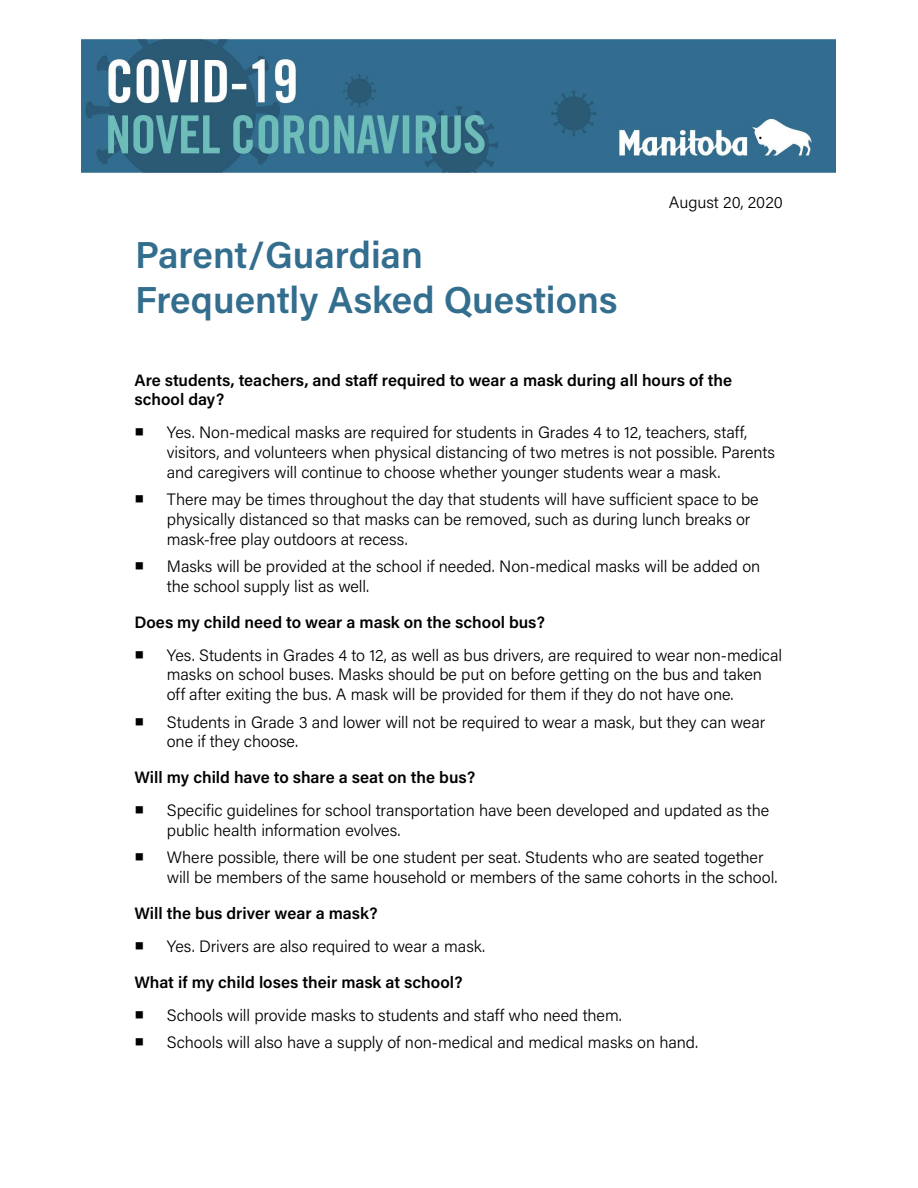
<style>
.page{position:relative;width:918px;height:1188px;background:#fff}
.page>*{position:absolute;margin:0;border:0;box-sizing:border-box;transform-origin:0 0}
.Head_A_blue{font:600 37.5px/45px "Acumin Pro";color:#336e8f}
.Paragraph_Style__5{font:300 16.5px/19.8px "Acumin Pro";letter-spacing:-.005em;color:#000}
.Paragraph__12_semibo{font:600 16.5px/19.8px "Acumin Pro";color:#000}
.s1{font-family:"Arial Unicode MS";font-weight:400}
</style>
<div class="page">
<img style="left:81px;top:38px;width:755px;height:135px">
<h1 class="Head_A_blue" style="left:135px;top:231px;width:484px">Parent/Guardian<br>Frequently Asked Questions</h1>
<p class="Paragraph_Style__5" style="left:669px;top:192px;width:116px">August 20, 2020</p>
<p class="Paragraph__12_semibo" style="left:134px;top:369px;width:599px">Are students, teachers, and staff required to wear a mask during all hours of the school day?</p>
<p class="Paragraph_Style__5" style="left:167px;top:422px;width:610px;text-indent:-32px"><span class="s1">■</span> Yes. Non-medical masks are required for students in Grades 4 to 12, teachers, staff, visitors, and volunteers when physical distancing of two metres is not possible. Parents and caregivers will continue to choose whether younger students wear a mask.</p>
<p class="Paragraph_Style__5" style="left:167px;top:489px;width:593px;text-indent:-32px"><span class="s1">■</span> There may be times throughout the day that students will have sufficient space to be physically distanced so that masks can be removed, such as during lunch breaks or mask-free play outdoors at recess.</p>
<p class="Paragraph_Style__5" style="left:167px;top:556px;width:595px;text-indent:-32px"><span class="s1">■</span> Masks will be provided at the school if needed. Non-medical masks will be added on the school supply list as well.</p>
<p class="Paragraph__12_semibo" style="left:134px;top:611px;width:412px">Does my child need to wear a mask on the school bus?</p>
<p class="Paragraph_Style__5" style="left:167px;top:644px;width:617px;text-indent:-32px"><span class="s1">■</span> Yes. Students in Grades 4 to 12, as well as bus drivers, are required to wear non-medical masks on school buses. Masks should be put on before getting on the bus and taken off after exiting the bus. A mask will be provided for them if they do not have one.</p>
<p class="Paragraph_Style__5" style="left:167px;top:711px;width:600px;text-indent:-32px"><span class="s1">■</span> Students in Grade 3 and lower will not be required to wear a mask, but they can wear one if they choose.</p>
<p class="Paragraph__12_semibo" style="left:134px;top:767px;width:342px">Will my child have to share a seat on the bus?</p>
<p class="Paragraph_Style__5" style="left:167px;top:800px;width:604px;text-indent:-32px"><span class="s1">■</span> Specific guidelines for school transportation have been developed and updated as the public health information evolves.</p>
<p class="Paragraph_Style__5" style="left:167px;top:847px;width:612px;text-indent:-32px"><span class="s1">■</span> Where possible, there will be one student per seat. Students who are seated together will be members of the same household or members of the same cohorts in the school.</p>
<p class="Paragraph__12_semibo" style="left:134px;top:903px;width:245px">Will the bus driver wear a mask?</p>
<p class="Paragraph_Style__5" style="left:134px;top:935px;width:352px"><span class="s1">■</span> Yes. Drivers are also required to wear a mask.</p>
<p class="Paragraph__12_semibo" style="left:134px;top:971px;width:330px">What if my child loses their mask at school?</p>
<p class="Paragraph_Style__5" style="left:134px;top:1004px;width:489px"><span class="s1">■</span> Schools will provide masks to students and staff who need them.</p>
<p class="Paragraph_Style__5" style="left:134px;top:1032px;width:565px"><span class="s1">■</span> Schools will also have a supply of non-medical and medical masks on hand.</p>
</div>
